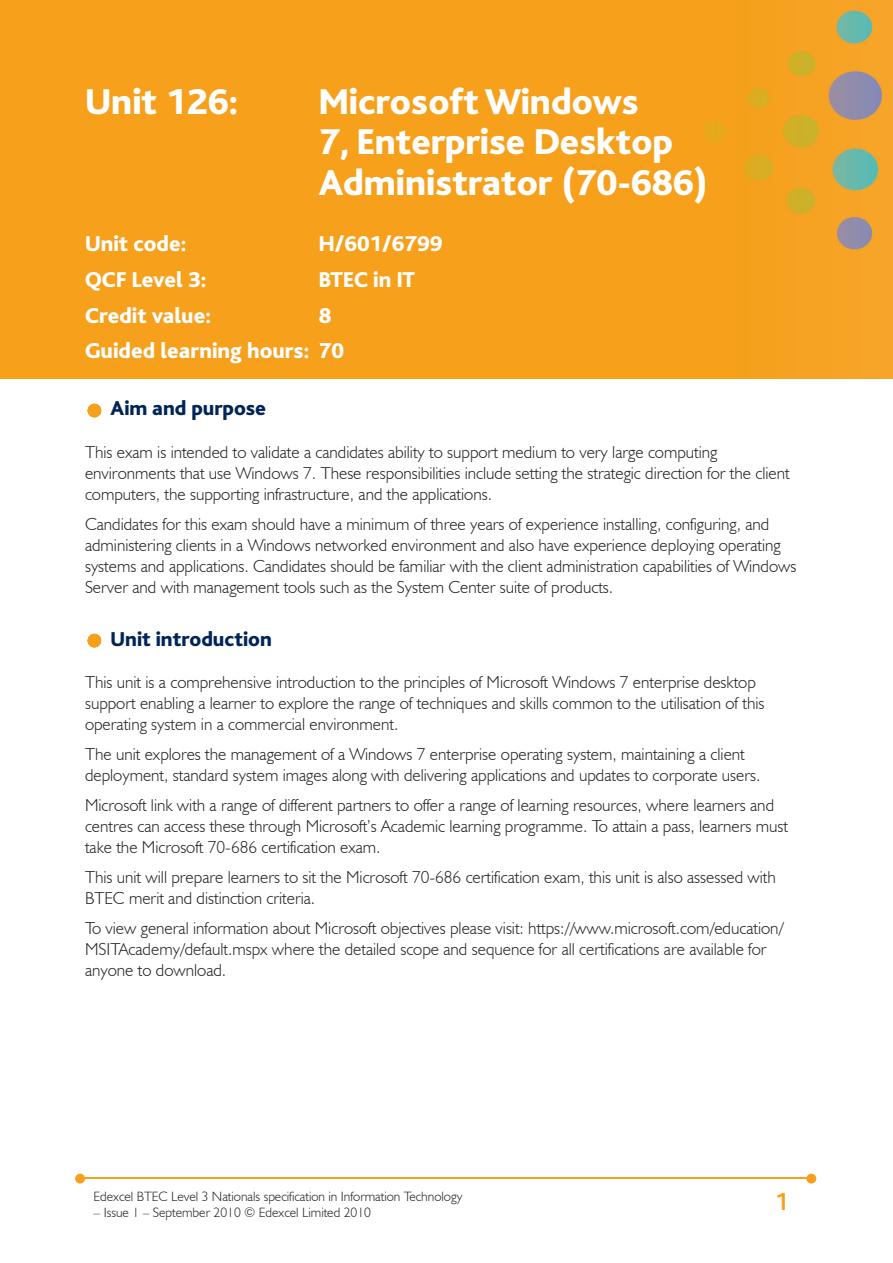
<style>
.page{position:relative;width:893px;height:1263px;background:#fff}
.page>*{position:absolute;margin:0;border:0;box-sizing:border-box;transform-origin:0 0}
.t1{font:800 37.5px/40.5px "Bliss";color:#fff}
.t2{font:700 25.5px "Bliss";color:#f6a01b}
.t3{font:800 22.5px/35.7px "Bliss";color:#fff}
.t4{font:800 21px "Bliss";color:#002556}
.t5{font:300 17.25px/21px "Humanist 521 BT";color:#231f20}
.t6{font:300 13.5px "Humanist 521 BT";color:#231f20}
</style>
<div class="page">
<img style="left:0;top:0;width:893px;height:378px">
<hr style="left:83px;top:1178px;width:727px;height:1px;background:#f6a01b">
<svg style="left:806px;top:1174px;width:10px;height:9px"></svg>
<svg style="left:75px;top:1174px;width:10px;height:9px"></svg>
<svg style="left:88px;top:404px;width:13px;height:13px"></svg>
<svg style="left:88px;top:634px;width:13px;height:13px"></svg>
<h1 class="t1" style="left:85px;top:82px;width:155px">Unit 126:</h1>
<h1 class="t1" style="left:319px;top:82px;width:390px">Microsoft Windows<br>7, Enterprise Desktop<br>Administrator (70-686)</h1>
<h3 class="t3" style="left:85px;top:227px;width:103px">Unit code:</h3>
<h3 class="t3" style="left:319px;top:227px;width:125px">H/601/6799</h3>
<h3 class="t3" style="left:85px;top:262px;width:123px">QCF Level 3:</h3>
<h3 class="t3" style="left:319px;top:262px;width:98px">BTEC in IT</h3>
<h3 class="t3" style="left:85px;top:298px;width:128px">Credit value:</h3>
<h3 class="t3" style="left:85px;top:298px;width:261px;text-indent:234px">8<br>Guided learning hours: 70</h3>
<p class="t4" style="left:111px;top:398px;width:157px">Aim and purpose</p>
<p class="t5" style="left:85px;top:441px;width:706px">This exam is intended to validate a candidates ability to support medium to very large computing environments that use Windows 7. These responsibilities include setting the strategic direction for the client computers, the supporting infrastructure, and the applications.</p>
<p class="t5" style="left:85px;top:513px;width:713px">Candidates for this exam should have a minimum of three years of experience installing, configuring, and administering clients in a Windows networked environment and also have experience deploying operating systems and applications. Candidates should be familiar with the client administration capabilities of Windows Server and with management tools such as the System Center suite of products.</p>
<p class="t4" style="left:111px;top:628px;width:163px">Unit introduction</p>
<p class="t5" style="left:85px;top:671px;width:681px">This unit is a comprehensive introduction to the principles of Microsoft Windows 7 enterprise desktop support enabling a learner to explore the range of techniques and skills common to the utilisation of this operating system in a commercial environment.</p>
<p class="t5" style="left:85px;top:743px;width:677px">The unit explores the management of a Windows 7 enterprise operating system, maintaining a client deployment, standard system images along with delivering applications and updates to corporate users.</p>
<p class="t5" style="left:85px;top:794px;width:705px">Microsoft link with a range of different partners to offer a range of learning resources, where learners and centres can access these through Microsoft’s Academic learning programme. To attain a pass, learners must take the Microsoft 70-686 certification exam.</p>
<p class="t5" style="left:85px;top:866px;width:692px">This unit will prepare learners to sit the Microsoft 70-686 certification exam, this unit is also assessed with<br>BTEC merit and distinction criteria.</p>
<p class="t5" style="left:85px;top:917px;width:700px">To view general information about Microsoft objectives please visit: https://www.microsoft.com/education/<br>MSITAcademy/default.mspx where the detailed scope and sequence for all certifications are available for anyone to download.</p>
<p class="t6" style="left:94px;top:1188px;width:370px">Edexcel BTEC Level 3 Nationals specification in Information Technology</p>
<p class="t6" style="left:94px;top:1204px;width:279px">– Issue 1 – September 2010 © Edexcel Limited 2010</p>
<h2 class="t2" style="left:775px;top:1189px;width:15px">1</h2>
</div>
